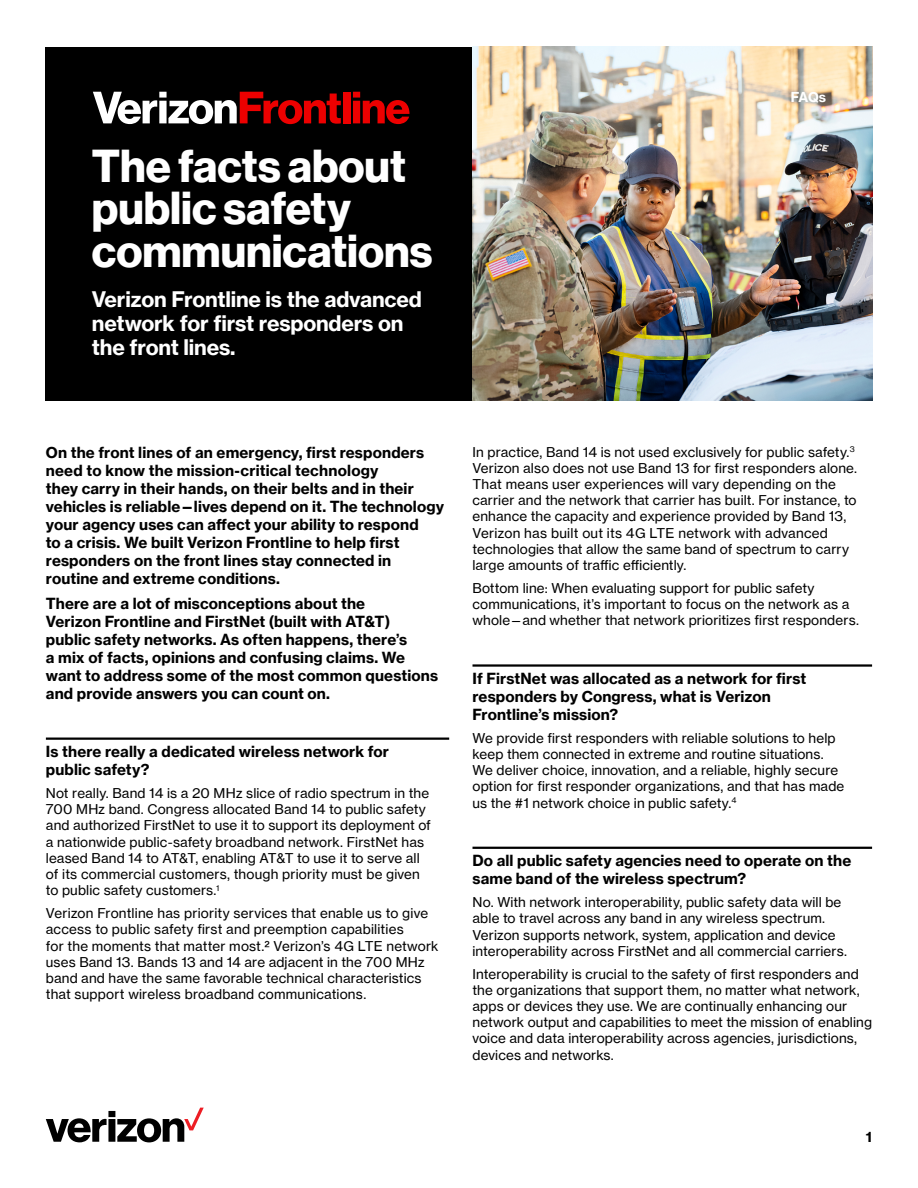
<style>
.page{position:relative;width:918px;height:1188px;background:#fff}
.page>*{position:absolute;margin:0;border:0;box-sizing:border-box;transform-origin:0 0}
.t1{font:700 45px/42.8px "Verizon NHGDS";color:#fff}
.t2{font:700 21px/24px "Verizon NHGTX";letter-spacing:-.01em;color:#fff}
.t3{font:700 15px/18px "Verizon NHGTX";letter-spacing:.01em;color:#000}
.t4{font:13.5px/16.2px "Verizon NHGTX";letter-spacing:.01em;color:#000}
.t5{font:700 13.5px "Verizon NHGTX";color:#fff}
.t6{font:700 13.5px "Verizon NHGTX";color:#000}
</style>
<div class="page">
<div style="left:46px;top:47px;width:826px;height:354px;background:#000"></div>
<img style="left:472px;top:47px;width:400px;height:354px">
<hr style="left:46px;top:738px;width:403px;height:2px;background:#000">
<hr style="left:472px;top:664px;width:400px;height:3px;background:#000">
<hr style="left:472px;top:847px;width:400px;height:2px;background:#000">
<div style="left:343px;top:92px;width:7px;height:31px;background:#ed0000"></div>
<svg style="left:353px;top:92px;width:57px;height:32px"></svg>
<svg style="left:93px;top:92px;width:248px;height:32px"></svg>
<svg style="left:46px;top:1108px;width:158px;height:34px"></svg>
<h1 class="t1" style="left:92px;top:144px;width:342px">The facts about public safety communications</h1>
<h2 class="t2" style="left:92px;top:287px;width:331px">Verizon Frontline is the advanced network for first responders on the front lines.</h2>
<p class="t5" style="left:791px;top:88px;width:37px">FAQs</p>
<p class="t3" style="left:46px;top:443px;width:400px">On the front lines of an emergency, first responders need to know the mission-critical technology<br>they carry in their hands, on their belts and in their vehicles is reliable—lives depend on it. The technology your agency uses can affect your ability to respond<br>to a crisis. We built Verizon Frontline to help first responders on the front lines stay connected in routine and extreme conditions.</p>
<p class="t3" style="left:46px;top:594px;width:394px">There are a lot of misconceptions about the<br>Verizon Frontline and FirstNet (built with AT&amp;T) public safety networks. As often happens, there’s<br>a mix of facts, opinions and confusing claims. We want to address some of the most common questions and provide answers you can count on.</p>
<p class="t3" style="left:46px;top:742px;width:345px">Is there really a dedicated wireless network for public safety?</p>
<p class="t4" style="left:46px;top:785px;width:387px">Not really. Band 14 is a 20 MHz slice of radio spectrum in the 700 MHz band. Congress allocated Band 14 to public safety and authorized FirstNet to use it to support its deployment of a nationwide public-safety broadband network. FirstNet has leased Band 14 to AT&amp;T, enabling AT&amp;T to use it to serve all of its commercial customers, though priority must be given to public safety customers.<sup>1</sup></p>
<p class="t4" style="left:46px;top:905px;width:394px">Verizon Frontline has priority services that enable us to give access to public safety first and preemption capabilities<br>for the moments that matter most.2 Verizon’s 4G LTE network uses Band 13. Bands 13 and 14 are adjacent in the 700 MHz band and have the same favorable technical characteristics that support wireless broadband communications.</p>
<p class="t4" style="left:472px;top:443px;width:386px">In practice, Band 14 is not used exclusively for public safety.<sup>3<br></sup>Verizon also does not use Band 13 for first responders alone.<br>That means user experiences will vary depending on the carrier and the network that carrier has built. For instance, to enhance the capacity and experience provided by Band 13, Verizon has built out its 4G LTE network with advanced technologies that allow the same band of spectrum to carry large amounts of traffic efficiently.</p>
<p class="t4" style="left:472px;top:580px;width:388px">Bottom line: When evaluating support for public safety communications, it’s important to focus on the network as a whole—and whether that network prioritizes first responders.</p>
<p class="t3" style="left:472px;top:669px;width:335px">If FirstNet was allocated as a network for first responders by Congress, what is Verizon<br>Frontline’s mission?</p>
<p class="t4" style="left:472px;top:730px;width:373px">We provide first responders with reliable solutions to help keep them connected in extreme and routine situations.<br>We deliver choice, innovation, and a reliable, highly secure option for first responder organizations, and that has made us the #1 network choice in public safety.<sup>4</sup></p>
<p class="t3" style="left:472px;top:851px;width:380px">Do all public safety agencies need to operate on the same band of the wireless spectrum?</p>
<p class="t4" style="left:472px;top:894px;width:376px">No. With network interoperability, public safety data will be able to travel across any band in any wireless spectrum.<br>Verizon supports network, system, application and device interoperability across FirstNet and all commercial carriers.</p>
<p class="t4" style="left:472px;top:965px;width:401px">Interoperability is crucial to the safety of first responders and the organizations that support them, no matter what network, apps or devices they use. We are continually enhancing our network output and capabilities to meet the mission of enabling voice and data interoperability across agencies, jurisdictions, devices and networks.</p>
<p class="t6" style="left:866px;top:1129px;width:8px">1</p>
</div>
